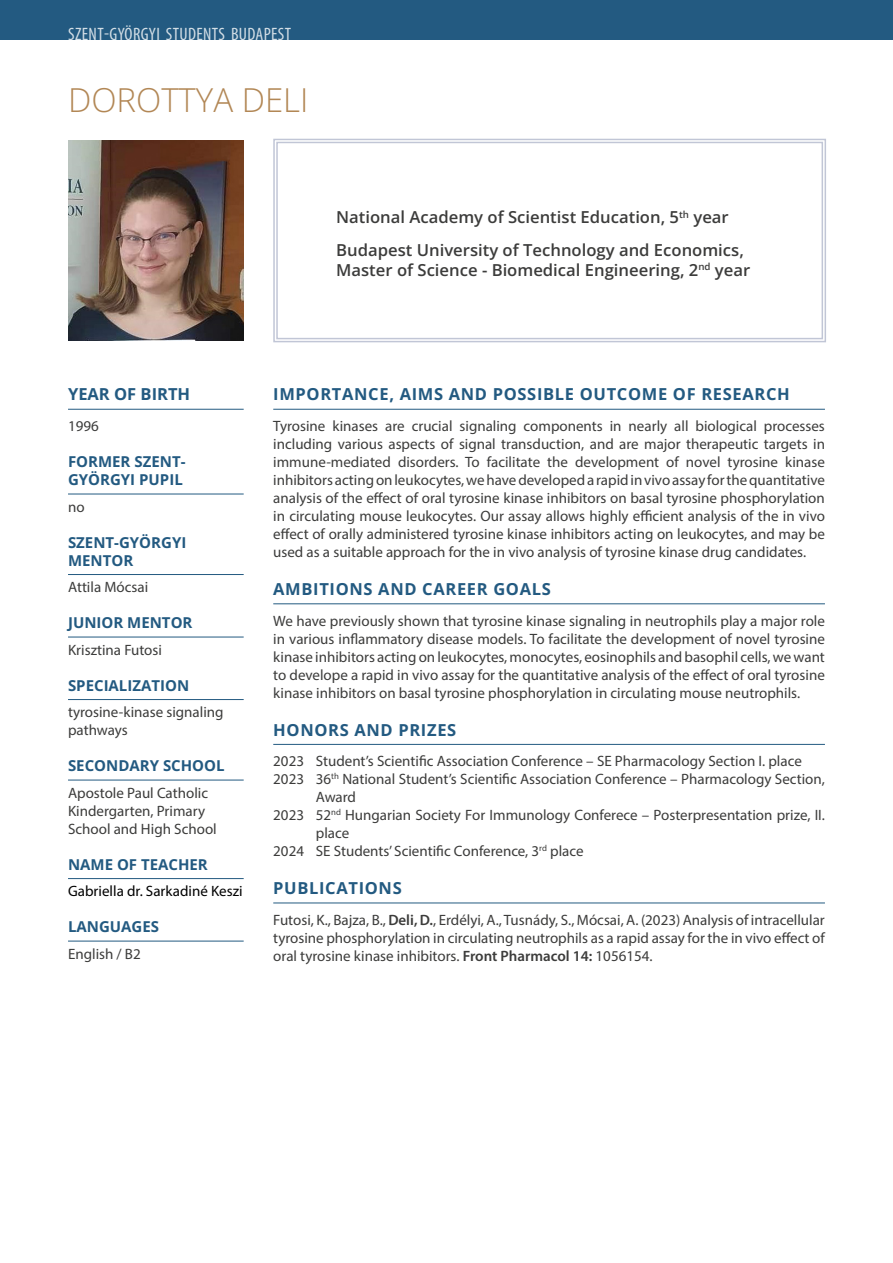
<style>
.page{position:relative;width:893px;height:1263px;background:#fff}
.page>*{position:absolute;margin:0;border:0;box-sizing:border-box;transform-origin:0 0}
.t1{font:33px "Open Sans";color:#b28755}
.t2{font:condensed 18px "Myriad Pro";letter-spacing:.02em;color:#fff}
.t3{font:600 16.5px/32.5px "Open Sans";color:#3c3c3b}
.t4{font:700 16.5px "Open Sans";letter-spacing:.04em;color:#235a81}
.t5{font:700 16.5px "Open Sans";color:#235a81}
.t6{font:15px/18px "Myriad Pro";color:#3c3c3b;text-align:justify}
.t7{font:700 15px/18px "Open Sans";color:#235a81}
.t8{font:15px "Myriad Pro";color:#000}
.s1{font-weight:600}
</style>
<div class="page">
<div style="left:0;top:0;width:893px;height:40px;background:#235a81"></div>
<svg style="left:273px;top:138px;width:553px;height:205px"></svg>
<div style="left:276px;top:142px;width:547px;height:197px;border:1px solid #c1c6d6"></div>
<hr style="left:68px;top:409px;width:176px;height:1px;background:#235a81">
<hr style="left:68px;top:494px;width:176px;height:1px;background:#235a81">
<hr style="left:68px;top:574px;width:176px;height:1px;background:#235a81">
<hr style="left:68px;top:637px;width:176px;height:1px;background:#235a81">
<hr style="left:68px;top:699px;width:176px;height:1px;background:#235a81">
<hr style="left:68px;top:780px;width:176px;height:1px;background:#235a81">
<hr style="left:68px;top:878px;width:176px;height:1px;background:#235a81">
<hr style="left:68px;top:941px;width:176px;height:1px;background:#235a81">
<hr style="left:273px;top:409px;width:552px;height:1px;background:#235a81">
<hr style="left:273px;top:603px;width:552px;height:1px;background:#235a81">
<hr style="left:273px;top:744px;width:552px;height:1px;background:#235a81">
<hr style="left:273px;top:902px;width:552px;height:1px;background:#235a81">
<img style="left:68px;top:141px;width:176px;height:199px">
<p class="t2" style="left:68px;top:23px;width:224px">SZENT-GYÖRGYI STUDENTS BUDAPEST</p>
<h1 class="t1" style="left:68px;top:77px;width:242px">DOROTTYA DELI</h1>
<p class="t3" style="left:336px;top:200px;width:409px">National Academy of Scientist Education, 5<sup>th</sup> year<br>Budapest University of Technology and Economics,</p>
<p class="t3" style="left:336px;top:253px;width:416px">Master of Science - Biomedical Engineering, 2<sup>nd</sup> year</p>
<p class="t5" style="left:68px;top:383px;width:124px">YEAR OF BIRTH</p>
<p class="t6" style="left:68px;top:417px;width:32px">1996</p>
<p class="t7" style="left:68px;top:452px;width:119px">FORMER SZENT-<br>GYÖRGYI PUPIL</p>
<p class="t6" style="left:68px;top:497px;width:18px">no</p>
<p class="t7" style="left:68px;top:533px;width:120px">SZENT-GYÖRGYI<br>MENTOR</p>
<p class="t6" style="left:68px;top:578px;width:82px">Attila Mócsai</p>
<p class="t7" style="left:68px;top:613px;width:126px">JUNIOR MENTOR</p>
<p class="t6" style="left:68px;top:640px;width:95px">Krisztina Futosi</p>
<p class="t7" style="left:68px;top:676px;width:123px">SPECIALIZATION</p>
<p class="t6" style="left:68px;top:703px;width:157px">tyrosine-kinase signaling pathways</p>
<p class="t7" style="left:68px;top:756px;width:158px">SECONDARY SCHOOL</p>
<p class="t6" style="left:68px;top:783px;width:150px;text-align:left">Apostole Paul Catholic<br>Kindergarten, Primary<br>School and High School</p>
<p class="t7" style="left:68px;top:855px;width:141px">NAME OF TEACHER</p>
<p class="t8" style="left:68px;top:882px;width:176px">Gabriella dr. Sarkadiné Keszi</p>
<p class="t7" style="left:68px;top:917px;width:93px">LANGUAGES</p>
<p class="t6" style="left:68px;top:944px;width:74px">English / B2</p>
<p class="t4" style="left:273px;top:383px;width:518px">IMPORTANCE, AIMS AND POSSIBLE OUTCOME OF RESEARCH</p>
<p class="t6" style="left:273px;top:417px;width:553px">Tyrosine kinases are crucial signaling components in nearly all biological processes including various aspects of signal transduction, and are major therapeutic targets in immune-mediated disorders. To facilitate the development of novel tyrosine kinase inhibitors acting on leukocytes, we have developed a rapid in vivo assay for the quantitative analysis of the effect of oral tyrosine kinase inhibitors on basal tyrosine phosphorylation in circulating mouse leukocytes. Our assay allows highly efficient analysis of the in vivo effect of orally administered tyrosine kinase inhibitors acting on leukocytes, and may be used as a suitable approach for the in vivo analysis of tyrosine kinase drug candidates.</p>
<p class="t4" style="left:273px;top:578px;width:279px">AMBITIONS AND CAREER GOALS</p>
<p class="t6" style="left:273px;top:611px;width:553px">We have previously shown that tyrosine kinase signaling in neutrophils play a major role in various inflammatory disease models. To facilitate the development of novel tyrosine kinase inhibitors acting on leukocytes, monocytes, eosinophils and basophil cells, we want to develope a rapid in vivo assay for the quantitative analysis of the effect of oral tyrosine kinase inhibitors on basal tyrosine phosphorylation in circulating mouse neutrophils.</p>
<p class="t4" style="left:273px;top:718px;width:185px">HONORS AND PRIZES</p>
<p class="t6" style="left:273px;top:752px;width:530px">2023 Student’s Scientific Association Conference – SE Pharmacology Section I. place</p>
<p class="t6" style="left:273px;top:770px;width:553px">2023 36<sup>th</sup> National Student’s Scientific Association Conference – Pharmacology Section,</p>
<p class="t6" style="left:316px;top:788px;width:42px">Award</p>
<p class="t6" style="left:273px;top:806px;width:553px">2023 52<sup>nd</sup> Hungarian Society For Immunology Conferece – Posterpresentation prize, II.</p>
<p class="t6" style="left:316px;top:824px;width:35px">place</p>
<p class="t6" style="left:273px;top:842px;width:312px">2024 SE Students’ Scientific Conference, 3<sup>rd</sup> place</p>
<p class="t4" style="left:273px;top:877px;width:130px">PUBLICATIONS</p>
<p class="t6" style="left:273px;top:910px;width:553px">Futosi, K., Bajza, B., <span class="s1">Deli, D.</span>, Erdélyi, A., Tusnády, S., Mócsai, A. (2023) Analysis of intracellular tyrosine phosphorylation in circulating neutrophils as a rapid assay for the in vivo effect of oral tyrosine kinase inhibitors. <span class="s1">Front Pharmacol 14:</span> 1056154.</p>
</div>
